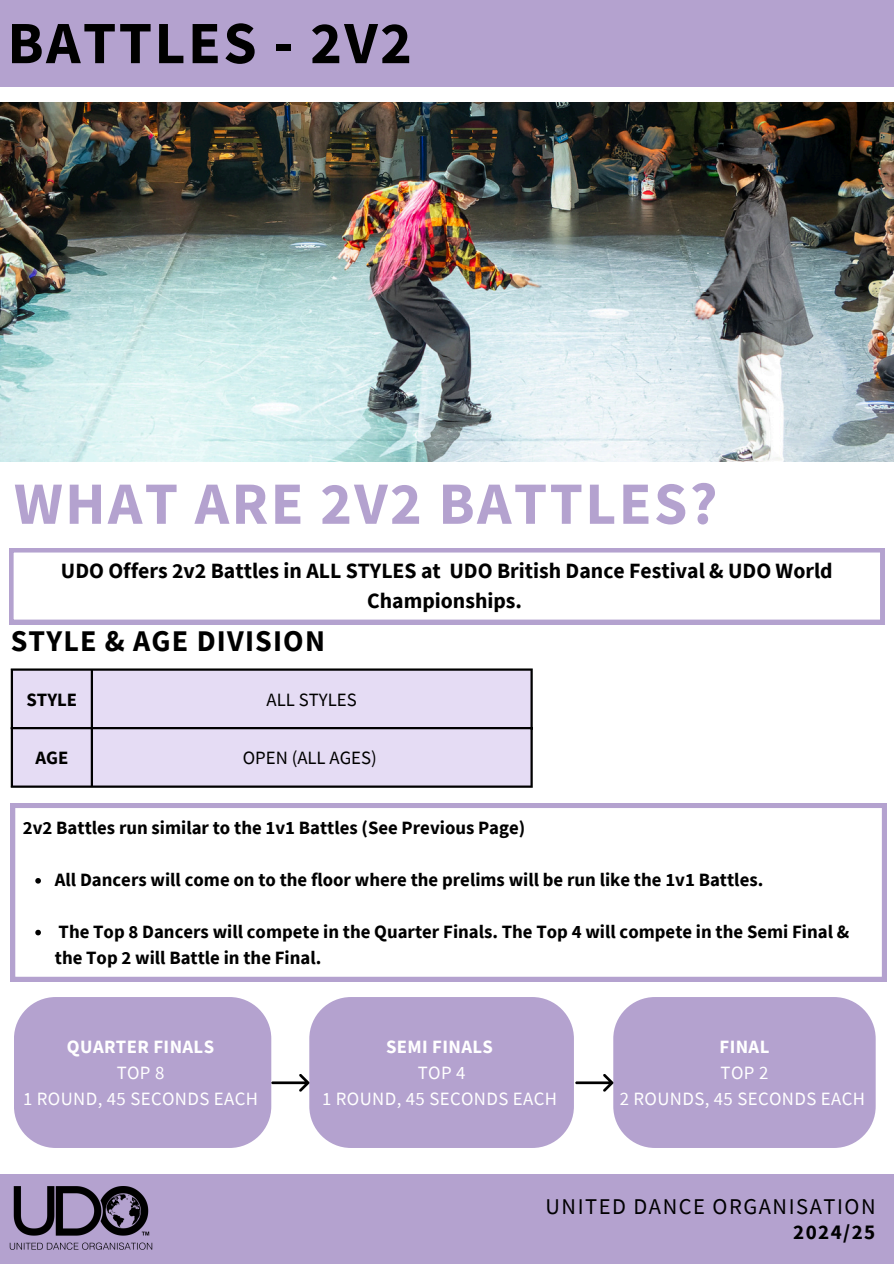
<style>
.page{position:relative;width:894px;height:1264px;background:#fff}
.page>*{position:absolute;margin:0;border:0;box-sizing:border-box;transform-origin:0 0}
.t1{font:700 60px "Source Sans Pro";letter-spacing:.04em;color:#b4a2cf}
.t2{font:700 60px "Source Sans Pro";letter-spacing:.04em;color:#000}
.t3{font:700 30px "Source Sans Pro";letter-spacing:.04em;color:#000}
.t4{font:22.5px "Source Sans Pro";letter-spacing:.07em;color:#000001}
.t5{font:700 21.75px/30.3px "Source Sans Pro";color:#000;text-align:center}
.t6{font:700 21px "Source Sans Pro";letter-spacing:.07em;color:#000001}
.t7{font:700 18.75px/25.8px "Source Sans Pro";color:#000}
.t8{font:18.75px/25.8px "Source Sans Pro";letter-spacing:.02em;color:#fff;text-align:center}
.t9{font:18.75px "Source Sans Pro";color:#000}
.s1{font-weight:700}
</style>
<div class="page">
<img style="left:0;top:102px;width:893px;height:359px">
<div style="left:0;top:0;width:893px;height:86px;background:#b4a2cf"></div>
<div style="left:0;top:1174px;width:893px;height:89px;background:#b4a2cf"></div>
<img style="left:9px;top:1186px;width:143px;height:64px">
<svg style="left:9px;top:548px;width:875px;height:76px"></svg>
<div style="left:13px;top:670px;width:517px;height:115px;background:#e5dcf4"></div>
<hr style="left:11px;top:670px;width:2px;height:115px;background:#000">
<hr style="left:91px;top:670px;width:2px;height:115px;background:#000">
<hr style="left:530px;top:670px;width:2px;height:115px;background:#000">
<hr style="left:11px;top:668px;width:521px;height:2px;background:#000">
<hr style="left:11px;top:727px;width:521px;height:2px;background:#000">
<hr style="left:11px;top:785px;width:521px;height:2px;background:#000">
<svg style="left:11px;top:803px;width:875px;height:178px"></svg>
<div style="left:14px;top:997px;width:257px;height:150px;background:#b4a2cf;border-radius:42px"></div>
<div style="left:309px;top:997px;width:264px;height:150px;background:#b4a2cf;border-radius:42px"></div>
<div style="left:613px;top:997px;width:262px;height:150px;background:#b4a2cf;border-radius:42px"></div>
<svg style="left:271px;top:1073px;width:38px;height:18px"></svg>
<svg style="left:575px;top:1074px;width:38px;height:17px"></svg>
<svg style="left:35px;top:878px;width:6px;height:5px"></svg>
<svg style="left:35px;top:929px;width:6px;height:6px"></svg>
<p class="t2" style="left:7px;top:4px;width:406px">BATTLES - 2V2</p>
<p class="t1" style="left:14px;top:464px;width:704px">WHAT ARE 2V2 BATTLES?</p>
<p class="t5" style="left:61px;top:555px;width:773px">UDO Offers 2v2 Battles in ALL STYLES at UDO British Dance Festival &amp; UDO World<br>Championships.</p>
<p class="t3" style="left:11px;top:622px;width:315px">STYLE &amp; AGE DIVISION</p>
<h1 class="t7" style="left:27px;top:686px;width:52px">STYLE</h1>
<p class="t9" style="left:266px;top:687px;width:92px">ALL STYLES</p>
<h1 class="t7" style="left:35px;top:744px;width:34px">AGE</h1>
<h5 class="t9" style="left:243px;top:745px;width:135px">OPEN (ALL AGES)</h5>
<h6 class="t7" style="left:23px;top:814px;width:504px">2v2 Battles run similar to the 1v1 Battles (See Previous Page)</h6>
<p class="t7" style="left:55px;top:866px;width:709px">All Dancers will come on to the floor where the prelims will be run like the 1v1 Battles.</p>
<h6 class="t7" style="left:55px;top:918px;width:795px">The Top 8 Dancers will compete in the Quarter Finals. The Top 4 will compete in the Semi Final &amp; the Top 2 will Battle in the Final.</h6>
<h2 class="t8" style="left:23px;top:1033px;width:236px"><span class="s1">QUARTER FINALS<br></span>TOP 8<br>1 ROUND, 45 SECONDS EACH</h2>
<p class="t8" style="left:322px;top:1033px;width:236px"><span class="s1">SEMI FINALS<br></span>TOP 4<br>1 ROUND, 45 SECONDS EACH</p>
<p class="t8" style="left:619px;top:1033px;width:247px"><span class="s1">FINAL<br></span>TOP 2<br>2 ROUNDS, 45 SECONDS EACH</p>
<p class="t4" style="left:545px;top:1191px;width:331px">UNITED DANCE ORGANISATION</p>
<p class="t6" style="left:792px;top:1217px;width:84px">2024/25</p>
</div>
